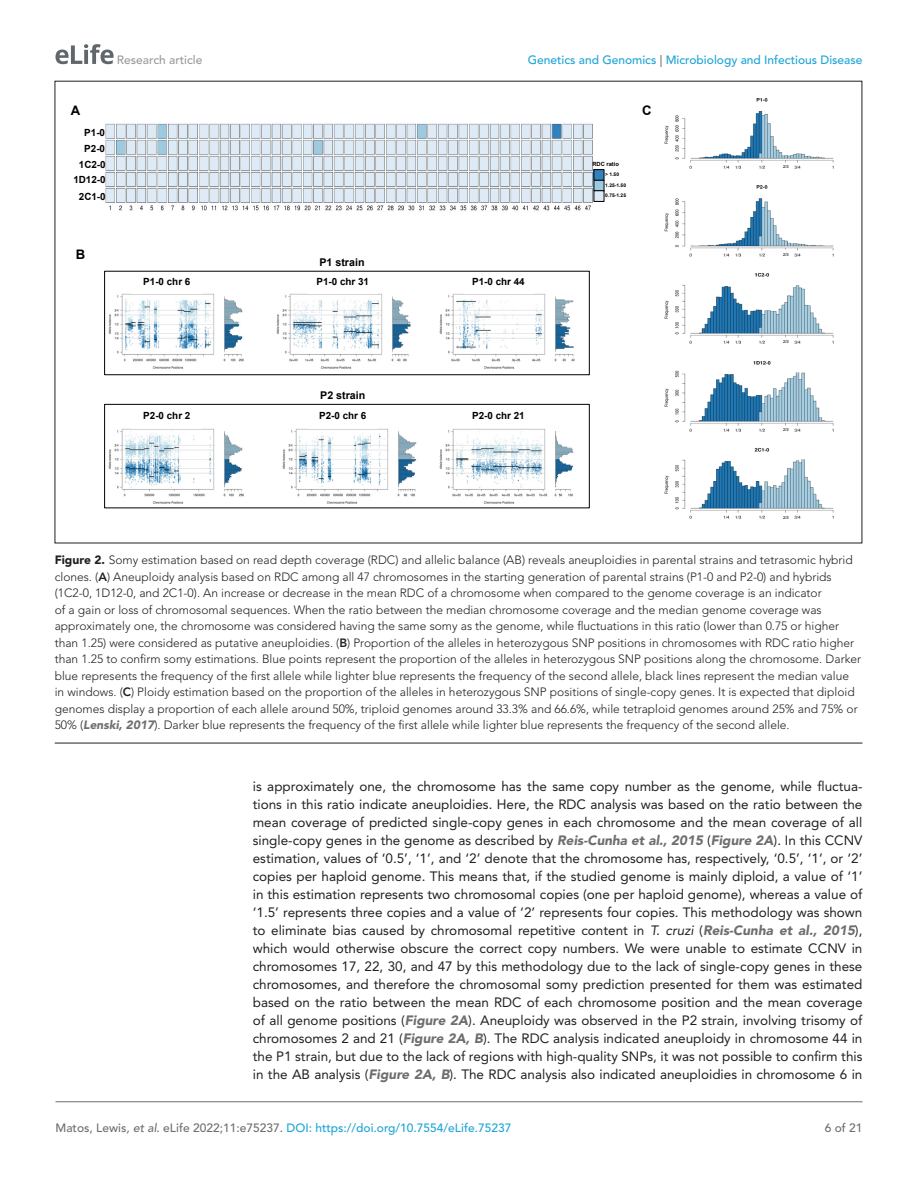
<style>
.page{position:relative;width:918px;height:1188px;background:#fff}
.page>*{position:absolute;margin:0;border:0;box-sizing:border-box;transform-origin:0 0}
.t1{font:13.5px/18px "Avenir LT Std";color:#231f20;text-align:justify}
.t2{font:700 13.2px "Arial";color:#000}
.t3{font:300 12px/16.5px "Avenir LT Std";color:#231f20}
.t4{font:500 12px "Avenir LT Std";color:#1ea4d7}
.t5{font:500 12px "Avenir LT Std";color:#9a9a9a}
.t6{font:500 12px "Avenir LT Std";color:#6e6e70}
.t7{font:700 10.65px "Arial";color:#000}
.t8{font:700 9.9px/15.8px "Arial";color:#000;text-align:right}
.t9{font:700 5.7px "Arial";color:#000}
.t10{font:700 4.95px/10.5px "Arial";color:#000}
.t11{font:4.05px "Arial";color:#000}
.s1{color:#6e6e70}
.s2{font-weight:900}
.s3{font-weight:800}
.s4{font-weight:900;font-style:italic;color:#6e6e70}
.s5{font-style:italic}
.s6{font-style:italic;color:#6e6e70}
</style>
<div class="page">
<svg style="left:56px;top:44px;width:58px;height:20px"></svg>
<hr style="left:56px;top:1101px;width:806px;height:1px;background:#6e6e70">
<hr style="left:55px;top:743px;width:807px;height:1px;background:#231f20">
<img style="left:664px;top:98px;width:170px;height:71px">
<img style="left:440px;top:428px;width:134px;height:76px">
<img style="left:440px;top:293px;width:135px;height:76px">
<img style="left:282px;top:428px;width:135px;height:76px">
<img style="left:105px;top:123px;width:489px;height:88px">
<img style="left:277px;top:293px;width:134px;height:76px">
<div style="left:594px;top:170px;width:10px;height:10px;background:#3182bd"></div>
<div style="left:594px;top:169px;width:10px;height:12px;border:1px solid #000"></div>
<div style="left:594px;top:180px;width:10px;height:11px;background:#9ecae1"></div>
<div style="left:594px;top:180px;width:10px;height:11px;border:1px solid #000"></div>
<div style="left:594px;top:191px;width:10px;height:10px;background:#deebf7"></div>
<div style="left:594px;top:190px;width:10px;height:12px;border:1px solid #000"></div>
<img style="left:664px;top:447px;width:170px;height:72px">
<img style="left:664px;top:361px;width:170px;height:71px">
<img style="left:664px;top:272px;width:170px;height:72px">
<img style="left:664px;top:185px;width:170px;height:72px">
<img style="left:108px;top:428px;width:136px;height:76px">
<img style="left:108px;top:293px;width:136px;height:76px">
<div style="left:132px;top:270px;width:70px;height:24px;background:#fff"></div>
<div style="left:308px;top:270px;width:70px;height:24px;background:#fff"></div>
<div style="left:463px;top:270px;width:71px;height:24px;background:#fff"></div>
<div style="left:104px;top:404px;width:486px;height:104px;border:1px solid #000"></div>
<div style="left:782px;top:163px;width:7px;height:9px;background:#fff"></div>
<div style="left:782px;top:250px;width:7px;height:9px;background:#fff"></div>
<div style="left:782px;top:338px;width:7px;height:9px;background:#fff"></div>
<div style="left:782px;top:427px;width:7px;height:9px;background:#fff"></div>
<div style="left:782px;top:514px;width:7px;height:8px;background:#fff"></div>
<p class="t5" style="left:117px;top:53px;width:87px">Research article</p>
<p class="t4" style="left:528px;top:53px;width:336px">Genetics and Genomics <span class="s1">|</span> Microbiology and Infectious Disease</p>
<p class="t2" style="left:71px;top:102px;width:11px">A</p>
<p class="t8" style="left:73px;top:125px;width:34px">P1-0<br>P2-0<br>1C2-0<br>1D12-0</p>
<p class="t8" style="left:79px;top:189px;width:28px">2C1-0</p>
<p class="t2" style="left:642px;top:102px;width:11px">C</p>
<p class="t9" style="left:592px;top:160px;width:28px">RDC ratio</p>
<p class="t10" style="left:605px;top:169px;width:22px">&gt; 1.50<br>1.25-1.50<br>0.75-1.25</p>
<p class="t11" style="left:783px;top:164px;width:7px">2/3</p>
<p class="t2" style="left:76px;top:245px;width:11px">B</p>
<p class="t7" style="left:319px;top:255px;width:47px">P1 strain</p>
<p class="t8" style="left:143px;top:273px;width:49px">P1-0 chr 6</p>
<p class="t8" style="left:316px;top:273px;width:54px">P1-0 chr 31</p>
<p class="t8" style="left:472px;top:273px;width:54px">P1-0 chr 44</p>
<p class="t11" style="left:783px;top:251px;width:7px">2/3</p>
<p class="t8" style="left:143px;top:408px;width:49px">P2-0 chr 2</p>
<p class="t7" style="left:320px;top:388px;width:47px">P2 strain</p>
<p class="t8" style="left:319px;top:408px;width:49px">P2-0 chr 6</p>
<p class="t8" style="left:472px;top:408px;width:54px">P2-0 chr 21</p>
<p class="t11" style="left:783px;top:339px;width:7px">2/3</p>
<p class="t11" style="left:783px;top:427px;width:7px">2/3</p>
<p class="t11" style="left:783px;top:515px;width:7px">2/3</p>
<p class="t3" style="left:55px;top:552px;width:808px"><span class="s2">Figure 2.</span> Somy estimation based on read depth coverage (RDC) and allelic balance (AB) reveals aneuploidies in parental strains and tetrasomic hybrid clones. (<span class="s3">A</span>) Aneuploidy analysis based on RDC among all 47 chromosomes in the starting generation of parental strains (P1-0 and P2-0) and hybrids (1C2-0, 1D12-0, and 2C1-0). An increase or decrease in the mean RDC of a chromosome when compared to the genome coverage is an indicator<br>of a gain or loss of chromosomal sequences. When the ratio between the median chromosome coverage and the median genome coverage was approximately one, the chromosome was considered having the same somy as the genome, while fluctuations in this ratio (lower than 0.75 or higher than 1.25) were considered as putative aneuploidies. (<span class="s3">B</span>) Proportion of the alleles in heterozygous SNP positions in chromosomes with RDC ratio higher than 1.25 to confirm somy estimations. Blue points represent the proportion of the alleles in heterozygous SNP positions along the chromosome. Darker blue represents the frequency of the first allele while lighter blue represents the frequency of the second allele, black lines represent the median value in windows. (<span class="s3">C</span>) Ploidy estimation based on the proportion of the alleles in heterozygous SNP positions of single-copy genes. It is expected that diploid genomes display a proportion of each allele around 50%, triploid genomes around 33.3% and 66.6%, while tetraploid genomes around 25% and 75% or 50% (<span class="s4">Lenski, 2017</span>). Darker blue represents the frequency of the first allele while lighter blue represents the frequency of the second allele.</p>
<p class="t1" style="left:253px;top:778px;width:611px">is approximately one, the chromosome has the same copy number as the genome, while fluctua&shy;tions in this ratio indicate aneuploidies. Here, the RDC analysis was based on the ratio between the mean coverage of predicted single-copy genes in each chromosome and the mean coverage of all single-copy genes in the genome as described by <span class="s4">Reis-Cunha et al., 2015</span> (<span class="s4">Figure 2A</span>). In this CCNV estimation, values of ‘0.5’, ‘1’, and ‘2’ denote that the chromosome has, respectively, ‘0.5’, ‘1’, or ‘2’ copies per haploid genome. This means that, if the studied genome is mainly diploid, a value of ‘1’ in this estimation represents two chromosomal copies (one per haploid genome), whereas a value of ‘1.5’ represents three copies and a value of ‘2’ represents four copies. This methodology was shown to eliminate bias caused by chromosomal repetitive content in <span class="s5">T. cruzi</span> (<span class="s4">Reis-Cunha et al., 2015</span>), which would otherwise obscure the correct copy numbers. We were unable to estimate CCNV in chromosomes 17, 22, 30, and 47 by this methodology due to the lack of single-copy genes in these chromosomes, and therefore the chromosomal somy prediction presented for them was estimated based on the ratio between the mean RDC of each chromosome position and the mean coverage of all genome positions (<span class="s4">Figure 2A</span>). Aneuploidy was observed in the P2 strain, involving trisomy of chromosomes 2 and 21 (<span class="s4">Figure 2A, B</span>). The RDC analysis indicated aneuploidy in chromosome 44 in the P1 strain, but due to the lack of regions with high-quality SNPs, it was not possible to confirm this in the AB analysis (<span class="s4">Figure 2A, B</span>). The RDC analysis also indicated aneuploidies in chromosome 6 in</p>
<p class="t4" style="left:56px;top:1121px;width:457px"><span class="s1">Matos, Lewis</span><span class="s6">, et al</span><span class="s1">. eLife 2022;11:e75237.</span> DOI: https://doi.org/10.7554/eLife.75237</p>
<p class="t6" style="left:825px;top:1121px;width:39px">6 of 21</p>
</div>
